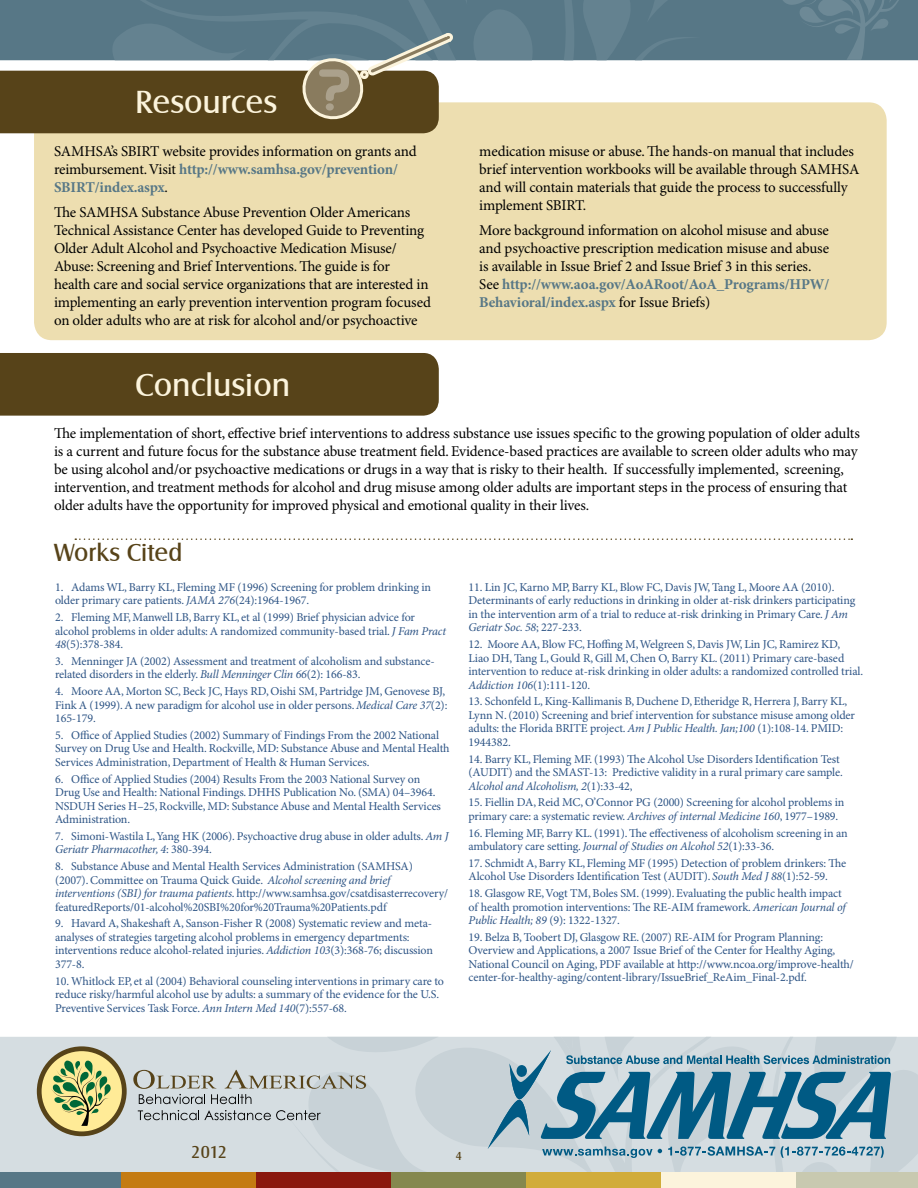
<style>
.page{position:relative;width:918px;height:1188px;background:#fff}
.page>*{position:absolute;margin:0;border:0;box-sizing:border-box;transform-origin:0 0}
.t1{font:33px "Castle T";color:#fcf4dc}
.t2{font:25.5px "Castle T";color:#574319}
.t3{font:18px "Castle T";color:#574319}
.t4{font:15px/18px "Minion Pro";letter-spacing:-.01em;color:#000}
.t5{font:12px/13.5px "Minion Pro";letter-spacing:-.01em;color:#2d5485}
.t6{font:12px "Castle T";color:#574319}
.s1{font-weight:700;color:#577786}
.s2{font-style:italic}
</style>
<div class="page">
<div style="left:0;top:1037px;width:133px;height:135px;background:#d5dde1"></div>
<div style="left:726px;top:0;width:192px;height:60px;background:#577786"></div>
<svg style="left:773px;top:0;width:140px;height:60px;background:#5b7a89"></svg>
<div style="left:0;top:1172px;width:122px;height:16px;background:#577786"></div>
<div style="left:122px;top:1172px;width:134px;height:16px;background:#c47b12"></div>
<svg style="left:39px;top:1049px;width:85px;height:85px"></svg>
<div style="left:37px;top:1046px;width:90px;height:90px;border:5px solid #574319;border-radius:50%"></div>
<svg style="left:51px;top:1060px;width:60px;height:66px;background:#b1bb75"></svg>
<svg style="left:133px;top:1037px;width:785px;height:151px;background:#afbec0"></svg>
<div style="left:34px;top:102px;width:853px;height:238px;background:#eddeb0;border-radius:18px"></div>
<svg style="left:0;top:0;width:726px;height:133px"></svg>
<div style="left:0;top:353px;width:439px;height:63px;background:#574319"></div>
<svg style="left:75px;top:538px;width:777px;height:2px"></svg>
<h1 class="t1" style="left:135px;top:84px;width:143px">Resources</h1>
<p class="t4" style="left:54px;top:143px;width:364px">SAMHSA’s SBIRT website provides information on grants and reimbursement. Visit <span class="s1">http://www.samhsa.gov/prevention/<br>SBIRT/index.aspx</span>.</p>
<p class="t4" style="left:54px;top:203px;width:379px">The SAMHSA Substance Abuse Prevention Older Americans Technical Assistance Center has developed Guide to Preventing Older Adult Alcohol and Psychoactive Medication Misuse/ Abuse: Screening and Brief Interventions. The guide is for<br>health care and social service organizations that are interested in implementing an early prevention intervention program focused on older adults who are at risk for alcohol and/or psychoactive</p>
<p class="t4" style="left:479px;top:143px;width:382px">medication misuse or abuse. The hands-on manual that includes brief intervention workbooks will be available through SAMHSA and will contain materials that guide the process to successfully implement SBIRT.</p>
<p class="t4" style="left:479px;top:221px;width:352px">More background information on alcohol misuse and abuse and psychoactive prescription medication misuse and abuse is available in Issue Brief 2 and Issue Brief 3 in this series.<br>See <span class="s1">http://www.aoa.gov/AoARoot/AoA_Programs/HPW/ Behavioral/index.aspx</span> for Issue Briefs)</p>
<h1 class="t1" style="left:135px;top:366px;width:156px">Conclusion</h1>
<p class="t4" style="left:54px;top:425px;width:807px">The implementation of short, effective brief interventions to address substance use issues specific to the growing population of older adults is a current and future focus for the substance abuse treatment field. Evidence-based practices are available to screen older adults who may be using alcohol and/or psychoactive medications or drugs in a way that is risky to their health. If successfully implemented, screening, intervention, and treatment methods for alcohol and drug misuse among older adults are important steps in the process of ensuring that older adults have the opportunity for improved physical and emotional quality in their lives.</p>
<h2 class="t2" style="left:54px;top:539px;width:130px">Works Cited</h2>
<p class="t5" style="left:55px;top:581px;width:378px">1. Adams WL, Barry KL, Fleming MF (1996) Screening for problem drinking in older primary care patients. <span class="s2">JAMA 276</span>(24):1964-1967.</p>
<p class="t5" style="left:55px;top:611px;width:392px">2. Fleming MF, Manwell LB, Barry KL, et al (1999) Brief physician advice for alcohol problems in older adults: A randomized community-based trial. <span class="s2">J Fam Pract<br>48</span>(5):378-384.</p>
<p class="t5" style="left:55px;top:655px;width:381px">3. Menninger JA (2002) Assessment and treatment of alcoholism and substance&shy;related disorders in the elderly. <span class="s2">Bull Menninger Clin 66</span>(2): 166-83.</p>
<p class="t5" style="left:55px;top:685px;width:394px">4. Moore AA, Morton SC, Beck JC, Hays RD, Oishi SM, Partridge JM, Genovese BJ,<br>Fink A (1999). A new paradigm for alcohol use in older persons. <span class="s2">Medical Care 37</span>(2):<br>165-179.</p>
<p class="t5" style="left:55px;top:729px;width:396px">5. Office of Applied Studies (2002) Summary of Findings From the 2002 National<br>Survey on Drug Use and Health. Rockville, MD: Substance Abuse and Mental Health<br>Services Administration, Department of Health &amp; Human Services.</p>
<p class="t5" style="left:55px;top:772px;width:387px">6. Office of Applied Studies (2004) Results From the 2003 National Survey on Drug Use and Health: National Findings. DHHS Publication No. (SMA) 04–3964.<br>NSDUH Series H–25, Rockville, MD: Substance Abuse and Mental Health Services Administration.</p>
<p class="t5" style="left:55px;top:830px;width:395px">7. Simoni-Wastila L, Yang HK (2006). Psychoactive drug abuse in older adults. <span class="s2">Am J<br>Geriatr Pharmacother, 4</span>: 380-394.</p>
<p class="t5" style="left:55px;top:860px;width:395px">8. Substance Abuse and Mental Health Services Administration (SAMHSA) (2007). Committee on Trauma Quick Guide. <span class="s2">Alcohol screening and brief interventions (SBI) for trauma patients</span>. http://www.samhsa.gov/csatdisasterrecovery/ featuredReports/01-alcohol%20SBI%20for%20Trauma%20Patients.pdf</p>
<p class="t5" style="left:55px;top:917px;width:380px">9. Havard A, Shakeshaft A, Sanson-Fisher R (2008) Systematic review and meta&shy;analyses of strategies targeting alcohol problems in emergency departments: interventions reduce alcohol-related injuries. <span class="s2">Addiction 103</span>(3):368-76; discussion 377-8.</p>
<p class="t5" style="left:55px;top:974px;width:391px">10. Whitlock EP, et al (2004) Behavioral counseling interventions in primary care to reduce risky/harmful alcohol use by adults: a summary of the evidence for the U.S.<br>Preventive Services Task Force. <span class="s2">Ann Intern Med 140</span>(7):557-68.</p>
<p class="t5" style="left:469px;top:581px;width:388px">11. Lin JC, Karno MP, Barry KL, Blow FC, Davis JW, Tang L, Moore AA (2010).<br>Determinants of early reductions in drinking in older at-risk drinkers participating in the intervention arm of a trial to reduce at-risk drinking in Primary Care. <span class="s2">J Am Geriatr Soc. 58</span>; 227-233.</p>
<p class="t5" style="left:469px;top:638px;width:396px">12. Moore AA, Blow FC, Hoffing M, Welgreen S, Davis JW, Lin JC, Ramirez KD, Liao DH, Tang L, Gould R, Gill M, Chen O, Barry KL. (2011) Primary care-based intervention to reduce at-risk drinking in older adults: a randomized controlled trial.<br><span class="s2">Addiction 106</span>(1):111-120.</p>
<p class="t5" style="left:469px;top:695px;width:388px">13. Schonfeld L, King-Kallimanis B, Duchene D, Etheridge R, Herrera J, Barry KL, Lynn N. (2010) Screening and brief intervention for substance misuse among older adults: the Florida BRITE project. <span class="s2">Am J Public Health. Jan;100</span> (1):108-14. PMID:<br>1944382.</p>
<p class="t5" style="left:469px;top:752px;width:376px">14. Barry KL, Fleming MF. (1993) The Alcohol Use Disorders Identification Test (AUDIT) and the SMAST-13: Predictive validity in a rural primary care sample.<br><span class="s2">Alcohol and Alcoholism, 2</span>(1):33-42,</p>
<p class="t5" style="left:469px;top:796px;width:377px">15. Fiellin DA, Reid MC, O’Connor PG (2000) Screening for alcohol problems in primary care: a systematic review. <span class="s2">Archives of internal Medicine 160</span>, 1977–1989.</p>
<p class="t5" style="left:469px;top:826px;width:381px">16. Fleming MF, Barry KL. (1991). The effectiveness of alcoholism screening in an ambulatory care setting. <span class="s2">Journal of Studies on Alcohol 52</span>(1):33-36.</p>
<p class="t5" style="left:469px;top:857px;width:379px">17. Schmidt A, Barry KL, Fleming MF (1995) Detection of problem drinkers: The<br>Alcohol Use Disorders Identification Test (AUDIT). <span class="s2">South Med J 88</span>(1):52-59.</p>
<p class="t5" style="left:469px;top:887px;width:379px">18. Glasgow RE, Vogt TM, Boles SM. (1999). Evaluating the public health impact of health promotion interventions: The RE-AIM framework. <span class="s2">American Journal of<br>Public Health; 89</span> (9): 1322-1327.</p>
<p class="t5" style="left:469px;top:931px;width:387px">19. Belza B, Toobert DJ, Glasgow RE. (2007) RE-AIM for Program Planning:<br>Overview and Applications, a 2007 Issue Brief of the Center for Healthy Aging, National Council on Aging, PDF available at http://www.ncoa.org/improve-health/ center-for-healthy-aging/content-library/IssueBrief_ReAim_Final-2.pdf.</p>
<h3 class="t3" style="left:191px;top:1142px;width:37px">2012</h3>
<p class="t6" style="left:456px;top:1150px;width:8px">4</p>
</div>
